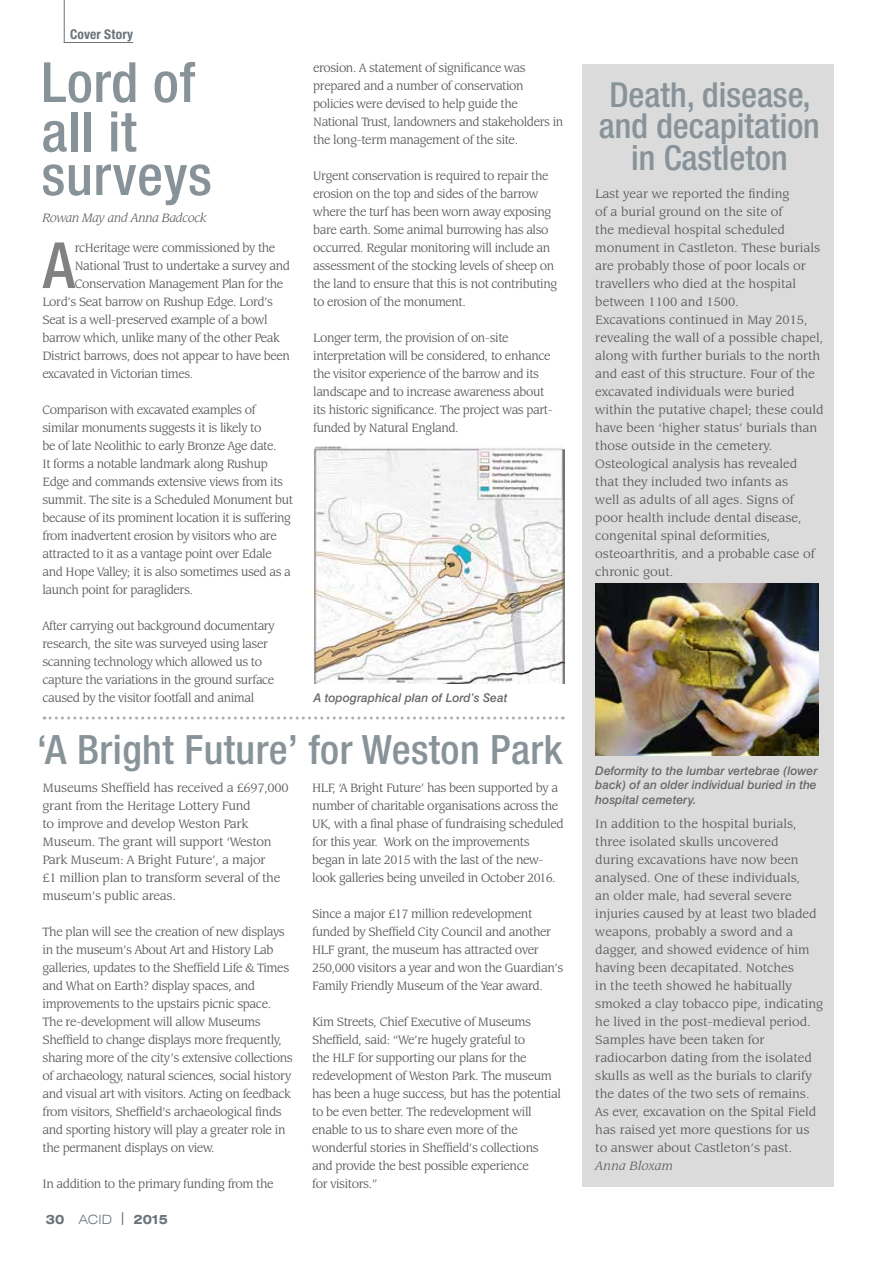
<style>
.page{position:relative;width:893px;height:1263px;background:#fff}
.page>*{position:absolute;margin:0;border:0;box-sizing:border-box;transform-origin:0 0}
.t1{font:500 condensed 63.75px "Helvetica Neue";color:#818181;scale:.96 1}
.t2{font:500 condensed 55.5px/49.5px "Helvetica Neue";letter-spacing:.01em;color:#889399}
.t3{font:500 condensed 40.5px "Helvetica Neue";letter-spacing:.01em;color:#889399}
.t4{font:500 condensed 34.5px/31.5px "Helvetica Neue";color:#889399;text-align:center}
.t5{font:700 condensed 13.5px "Helvetica Neue";letter-spacing:.01em;color:#6a747b}
.t6{font:13.35px/18px "Leawood IT Cby BT";letter-spacing:-.03em;color:#5a5a59;scale:.96 1}
.t7{font:13.35px/18px "Leawood IT Cby BT";letter-spacing:-.03em;color:#5a5a59}
.t8{font:13.35px/18px "Leawood IT Cby BT";color:#5a5a59}
.t9{font:italic 13.35px "Leawood IT Cby BT";letter-spacing:-.03em;color:#5a5a59;scale:.96 1}
.t10{font:italic 13.35px "Leawood IT Cby BT";color:#5a5a59}
.t11{font:700 expanded 12.75px "Swiss 721 BT";letter-spacing:-.045em;color:#6a747b}
.t12{font:italic 500 12px/14.4px "Swiss 721 BT";color:#676767;text-align:justify}
.s1{font-weight:300}
.s2{font-family:"Lubalin Graph IT Cby BT";font-weight:500;font-stretch:normal}
</style>
<div class="page">
<hr style="left:64px;top:42px;width:69px;height:1px;background:#6a747b">
<hr style="left:64px;top:0;width:1px;height:43px;background:#6a747b">
<div style="left:582px;top:64px;width:251px;height:1122px;background:#dbdbdb"></div>
<img style="left:595px;top:584px;width:224px;height:172px">
<svg style="left:44px;top:716px;width:519px;height:3px"></svg>
<img style="left:313px;top:446px;width:252px;height:238px">
<p class="t5" style="left:70px;top:26px;width:65px">Cover Story</p>
<h2 class="t2" style="left:41px;top:57px;width:155px">Lord of all it</h2>
<h2 class="t2" style="left:41px;top:150px;width:172px">surveys</h2>
<p class="t9" style="left:43px;top:210px;width:172px">Rowan May and Anna Badcock</p>
<h1 class="t1" style="left:43px;top:227px;width:35px">A</h1>
<p class="t6" style="left:75px;top:239px;width:210px">rcHeritage were commissioned by the</p>
<p class="t6" style="left:75px;top:257px;width:225px">National Trust to undertake a survey and</p>
<p class="t6" style="left:75px;top:275px;width:219px">Conservation Management Plan for the</p>
<p class="t6" style="left:43px;top:293px;width:242px">Lord’s Seat barrow on Rushup Edge. Lord’s</p>
<p class="t6" style="left:43px;top:311px;width:236px">Seat is a well-preserved example of a bowl</p>
<p class="t6" style="left:43px;top:329px;width:249px">barrow which, unlike many of the other Peak</p>
<p class="t6" style="left:43px;top:347px;width:259px">District barrows, does not appear to have been</p>
<p class="t6" style="left:43px;top:365px;width:159px">excavated in Victorian times.</p>
<p class="t6" style="left:43px;top:401px;width:262px">Comparison with excavated examples of similar monuments suggests it is likely to<br>be of late Neolithic to early Bronze Age date.<br>It forms a notable landmark along Rushup Edge and commands extensive views from its summit. The site is a Scheduled Monument but because of its prominent location it is suffering from inadvertent erosion by visitors who are attracted to it as a vantage point over Edale and Hope Valley; it is also sometimes used as a launch point for paragliders.</p>
<p class="t6" style="left:43px;top:617px;width:243px">After carrying out background documentary research, the site was surveyed using laser scanning technology which allowed us to capture the variations in the ground surface caused by the visitor footfall and animal</p>
<p class="t6" style="left:313px;top:59px;width:262px">erosion. A statement of significance was prepared and a number of conservation policies were devised to help guide the National Trust, landowners and stakeholders in the long-term management of the site.</p>
<p class="t6" style="left:313px;top:167px;width:256px">Urgent conservation is required to repair the erosion on the top and sides of the barrow where the turf has been worn away exposing bare earth. Some animal burrowing has also occurred. Regular monitoring will include an assessment of the stocking levels of sheep on the land to ensure that this is not contributing to erosion of the monument.</p>
<p class="t6" style="left:313px;top:329px;width:251px">Longer term, the provision of on-site interpretation will be considered, to enhance the visitor experience of the barrow and its landscape and to increase awareness about its historic significance. The project was part&shy;funded by Natural England.</p>
<p class="t12" style="left:314px;top:691px;width:195px">A topographical plan of Lord’s Seat</p>
<h3 class="t3" style="left:37px;top:725px;width:527px">‘A Bright Future’ for Weston Park</h3>
<p class="t7" style="left:43px;top:779px;width:248px">Museums Sheffield has received a £697,000 grant from the Heritage Lottery Fund<br>to improve and develop Weston Park Museum. The grant will support ‘Weston Park Museum: A Bright Future’, a major<br>£1 million plan to transform several of the museum’s public areas.</p>
<p class="t7" style="left:43px;top:923px;width:252px">The plan will see the creation of new displays in the museum’s About Art and History Lab galleries, updates to the Sheffield Life &amp; Times and What on Earth? display spaces, and improvements to the upstairs picnic space.<br>The re-development will allow Museums Sheffield to change displays more frequently, sharing more of the city’s extensive collections of archaeology, natural sciences, social history and visual art with visitors. Acting on feedback from visitors, Sheffield’s archaeological finds and sporting history will play a greater role in the permanent displays on view.</p>
<p class="t7" style="left:43px;top:1175px;width:233px">In addition to the primary funding from the</p>
<p class="t11" style="left:46px;top:1211px;width:124px">30 <span class="s1">ACID</span> <span class="s2">|</span> 2015</p>
<p class="t7" style="left:312px;top:779px;width:253px">HLF, ‘A Bright Future’ has been supported by a number of charitable organisations across the UK, with a final phase of fundraising scheduled for this year. Work on the improvements began in late 2015 with the last of the new&shy;look galleries being unveiled in October 2016.</p>
<p class="t7" style="left:312px;top:905px;width:253px">Since a major £17 million redevelopment funded by Sheffield City Council and another HLF grant, the museum has attracted over 250,000 visitors a year and won the Guardian’s Family Friendly Museum of the Year award.</p>
<p class="t7" style="left:312px;top:1013px;width:250px">Kim Streets, Chief Executive of Museums Sheffield, said: “We’re hugely grateful to<br>the HLF for supporting our plans for the redevelopment of Weston Park. The museum has been a huge success, but has the potential to be even better. The redevelopment will enable to us to share even more of the wonderful stories in Sheffield’s collections and provide the best possible experience<br>for visitors.”</p>
<h3 class="t4" style="left:599px;top:78px;width:222px">Death, disease, and decapitation in Castleton</h3>
<p class="t8" style="left:595px;top:185px;width:230px">Last year we reported the finding<br>of a burial ground on the site of<br>the medieval hospital scheduled monument in Castleton. These burials are probably those of poor locals or travellers who died at the hospital between 1100 and 1500.<br>Excavations continued in May 2015, revealing the wall of a possible chapel, along with further burials to the north and east of this structure. Four of the excavated individuals were buried within the putative chapel; these could have been ‘higher status’ burials than those outside in the cemetery.<br>Osteological analysis has revealed that they included two infants as<br>well as adults of all ages. Signs of poor health include dental disease, congenital spinal deformities, osteoarthritis, and a probable case of chronic gout.</p>
<p class="t12" style="left:595px;top:763px;width:224px">Deformity to the lumbar vertebrae (lower back) of an older individual buried in the hospital cemetery.</p>
<p class="t8" style="left:595px;top:815px;width:229px">In addition to the hospital burials, three isolated skulls uncovered<br>during excavations have now been analysed. One of these individuals,<br>an older male, had several severe injuries caused by at least two bladed weapons, probably a sword and a dagger, and showed evidence of him having been decapitated. Notches<br>in the teeth showed he habitually smoked a clay tobacco pipe, indicating he lived in the post-medieval period.<br>Samples have been taken for radiocarbon dating from the isolated skulls as well as the burials to clarify the dates of the two sets of remains.<br>As ever, excavation on the Spital Field has raised yet more questions for us to answer about Castleton’s past.</p>
<p class="t10" style="left:595px;top:1158px;width:79px">Anna Bloxam</p>
</div>
